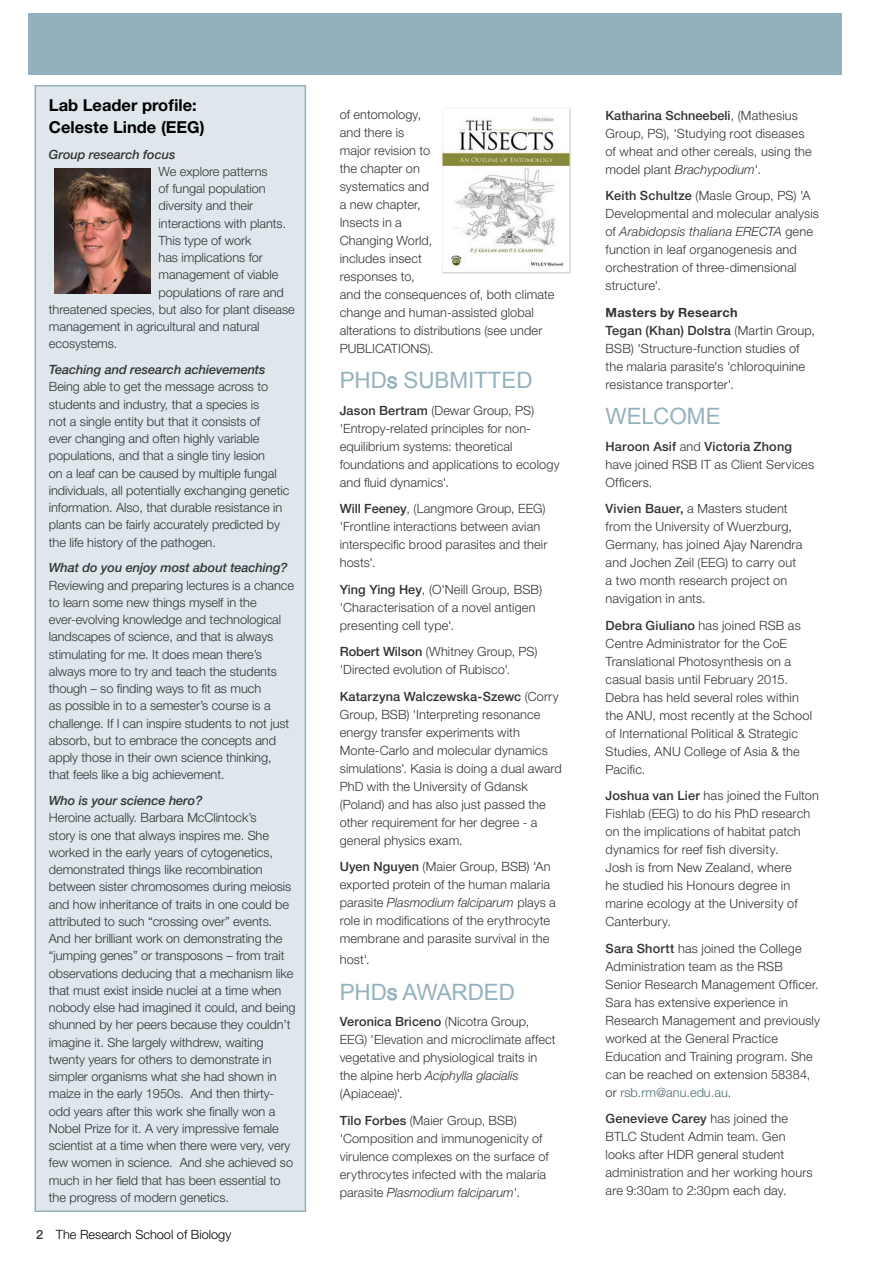
<style>
.page{position:relative;width:893px;height:1263px;background:#fff}
.page>*{position:absolute;margin:0;border:0;box-sizing:border-box;transform-origin:0 0}
.t1{font:22.5px "Arial";letter-spacing:-.005em;color:#95b1bd}
.t2{font:700 16.5px/21.5px "Helvetica Neue LT Std";color:#000}
.t3{font:300 12.75px/18px "Helvetica Neue LT Std";color:#333}
.t4{font:italic 500 12.75px "Helvetica Neue LT Std";letter-spacing:-.005em;color:#333}
.t5{font:300 12.75px "Helvetica Neue LT Std";color:#000}
.s1{font-weight:500;color:#333}
.s2{font-size:15.75px}
.s3{font-weight:500}
.s4{font-style:italic}
.s5{font-weight:700}
.s6{color:#4c6e78}
</style>
<div class="page">
<div style="left:35px;top:85px;width:271px;height:1127px;background:#dde7ec;border:2px solid #95b1bd"></div>
<div style="left:29px;top:14px;width:813px;height:61px;background:#94b0be"></div>
<svg style="left:387px;top:376px;width:10px;height:13px"></svg>
<svg style="left:387px;top:988px;width:10px;height:12px"></svg>
<img style="left:442px;top:108px;width:130px;height:165px">
<img style="left:54px;top:168px;width:96px;height:126px">
<p class="t2" style="left:49px;top:94px;width:157px">Lab Leader profile:<br>Celeste Linde (EEG)</p>
<p class="t4" style="left:49px;top:146px;width:128px">Group research focus</p>
<p class="t3" style="left:159px;top:162px;width:111px">We explore patterns</p>
<p class="t3" style="left:159px;top:179px;width:108px">of fungal population</p>
<p class="t3" style="left:159px;top:196px;width:96px">diversity and their</p>
<p class="t3" style="left:159px;top:214px;width:129px">interactions with plants.</p>
<p class="t3" style="left:159px;top:231px;width:94px">This type of work</p>
<p class="t3" style="left:159px;top:248px;width:106px">has implications for</p>
<p class="t3" style="left:159px;top:265px;width:121px">management of viable</p>
<p class="t3" style="left:159px;top:283px;width:127px">populations of rare and</p>
<p class="t3" style="left:49px;top:300px;width:247px">threatened species, but also for plant disease</p>
<p class="t3" style="left:49px;top:317px;width:212px">management in agricultural and natural</p>
<p class="t3" style="left:49px;top:334px;width:70px">ecosystems.</p>
<p class="t4" style="left:49px;top:362px;width:218px">Teaching and research achievements</p>
<p class="t3" style="left:49px;top:378px;width:242px;line-height:17.2px">Being able to get the message across to students and industry, that a species is<br>not a single entity but that it consists of<br>ever changing and often highly variable populations, and that a single tiny lesion<br>on a leaf can be caused by multiple fungal individuals, all potentially exchanging genetic information. Also, that durable resistance in plants can be fairly accurately predicted by the life history of the pathogen.</p>
<p class="t4" style="left:49px;top:560px;width:240px">What do you enjoy most about teaching?</p>
<p class="t3" style="left:49px;top:576px;width:247px;line-height:17.2px">Reviewing and preparing lectures is a chance to learn some new things myself in the ever-evolving knowledge and technological landscapes of science, and that is always stimulating for me. It does mean there’s always more to try and teach the students though – so finding ways to fit as much<br>as possible in to a semester’s course is a challenge. If I can inspire students to not just absorb, but to embrace the concepts and apply those in their own science thinking, that feels like a big achievement.</p>
<p class="t4" style="left:49px;top:793px;width:155px">Who is your science hero?</p>
<p class="t3" style="left:49px;top:809px;width:248px;line-height:17.2px">Heroine actually. Barbara McClintock’s<br>story is one that always inspires me. She worked in the early years of cytogenetics, demonstrated things like recombination between sister chromosomes during meiosis and how inheritance of traits in one could be attributed to such “crossing over” events.<br>And her brilliant work on demonstrating the “jumping genes” or transposons – from trait observations deducing that a mechanism like that must exist inside nuclei at a time when nobody else had imagined it could, and being shunned by her peers because they couldn’t imagine it. She largely withdrew, waiting twenty years for others to demonstrate in simpler organisms what she had shown in maize in the early 1950s. And then thirty&shy;odd years after this work she finally won a Nobel Prize for it. A very impressive female scientist at a time when there were very, very few women in science. And she achieved so much in her field that has been essential to the progress of modern genetics.</p>
<p class="t5" style="left:36px;top:1227px;width:197px"><span class="s1">2</span> The Research School of Biology</p>
<p class="t3" style="left:340px;top:105px;width:216px">of entomology,<br>and there is<br>major revision to<br>the chapter on<br>systematics and<br>a new chapter,<br>Insects in a<br>Changing World,<br>includes insect<br>responses to,<br>and the consequences of, both climate change and human-assisted global alterations to distributions (see under<br>PUBLICATIONS).</p>
<h1 class="t1" style="left:340px;top:365px;width:194px">PHD<span class="s2">s</span> SUBMITTED</h1>
<p class="t3" style="left:340px;top:401px;width:221px"><span class="s3">Jason Bertram</span> (Dewar Group, PS) 'Entropy-related principles for non&shy;equilibrium systems: theoretical foundations and applications to ecology and fluid dynamics'.</p>
<p class="t3" style="left:340px;top:499px;width:209px"><span class="s3">Will Feeney</span>, (Langmore Group, EEG) 'Frontline interactions between avian interspecific brood parasites and their hosts'.</p>
<p class="t3" style="left:340px;top:580px;width:204px"><span class="s3">Ying Ying Hey</span>, (O'Neill Group, BSB) 'Characterisation of a novel antigen presenting cell type'.</p>
<p class="t3" style="left:340px;top:642px;width:199px"><span class="s3">Robert Wilson</span> (Whitney Group, PS) 'Directed evolution of Rubisco'.</p>
<p class="t3" style="left:340px;top:687px;width:224px"><span class="s3">Katarzyna Walczewska-Szewc</span> (Corry Group, BSB) 'Interpreting resonance energy transfer experiments with Monte-Carlo and molecular dynamics simulations'. Kasia is doing a dual award PhD with the University of Gdansk (Poland) and has also just passed the other requirement for her degree - a general physics exam.</p>
<p class="t3" style="left:340px;top:857px;width:218px"><span class="s3">Uyen Nguyen</span> (Maier Group, BSB) 'An exported protein of the human malaria parasite <span class="s4">Plasmodium falciparum</span> plays a role in modifications of the erythrocyte membrane and parasite survival in the</p>
<p class="t3" style="left:340px;top:950px;width:32px">host'.</p>
<h1 class="t1" style="left:340px;top:977px;width:177px">PHD<span class="s2">s</span> AWARDED</h1>
<p class="t3" style="left:340px;top:1012px;width:217px"><span class="s3">Veronica Briceno</span> (Nicotra Group, EEG) 'Elevation and microclimate affect vegetative and physiological traits in the alpine herb <span class="s4">Aciphylla glacialis </span>(Apiaceae)'.</p>
<p class="t3" style="left:340px;top:1111px;width:210px"><span class="s3">Tilo Forbes</span> (Maier Group, BSB) 'Composition and immunogenicity of virulence complexes on the surface of erythrocytes infected with the malaria parasite <span class="s4">Plasmodium falciparum</span>'.</p>
<p class="t3" style="left:605px;top:106px;width:208px"><span class="s3">Katharina Schneebeli</span>, (Mathesius Group, PS), 'Studying root diseases of wheat and other cereals, using the model plant <span class="s4">Brachypodium</span>'.</p>
<p class="t3" style="left:605px;top:186px;width:215px"><span class="s3">Keith Schultze</span> (Masle Group, PS) 'A<br>Developmental and molecular analysis of <span class="s4">Arabidopsis thaliana ERECTA</span> gene function in leaf organogenesis and orchestration of three-dimensional structure'.</p>
<p class="t3" style="left:605px;top:303px;width:211px"><span class="s5">Masters by Research<br></span><span class="s3">Tegan (Khan) Dolstra</span> (Martin Group,<br>BSB) 'Structure-function studies of the malaria parasite's 'chloroquinine resistance transporter'.</p>
<h1 class="t1" style="left:605px;top:402px;width:117px">WELCOME</h1>
<p class="t3" style="left:605px;top:437px;width:210px"><span class="s3">Haroon Asif</span> and <span class="s3">Victoria Zhong </span>have joined RSB IT as Client Services<br>Officers.</p>
<p class="t3" style="left:605px;top:499px;width:198px"><span class="s3">Vivien Bauer,</span> a Masters student from the University of Wuerzburg,<br>Germany, has joined Ajay Narendra and Jochen Zeil (EEG) to carry out a two month research project on navigation in ants.</p>
<p class="t3" style="left:605px;top:616px;width:208px"><span class="s3">Debra Giuliano</span> has joined RSB as<br>Centre Administrator for the CoE<br>Translational Photosynthesis on a casual basis until February 2015.<br>Debra has held several roles within the ANU, most recently at the School of International Political &amp; Strategic<br>Studies, ANU College of Asia &amp; the<br>Pacific.</p>
<p class="t3" style="left:605px;top:786px;width:215px"><span class="s3">Joshua van Lier</span> has joined the Fulton<br>Fishlab (EEG) to do his PhD research on the implications of habitat patch dynamics for reef fish diversity.<br>Josh is from New Zealand, where<br>he studied his Honours degree in marine ecology at the University of<br>Canterbury.</p>
<p class="t3" style="left:605px;top:939px;width:216px"><span class="s3">Sara Shortt</span> has joined the College Administration team as the RSB Senior Research Management Officer.<br>Sara has extensive experience in Research Management and previously worked at the General Practice Education and Training program. She can be reached on extension 58384, or <span class="s6">rsb.rm@anu.edu.au</span>.</p>
<p class="t3" style="left:605px;top:1109px;width:209px"><span class="s3">Genevieve Carey</span> has joined the<br>BTLC Student Admin team. Gen looks after HDR general student administration and her working hours are 9:30am to 2:30pm each day.</p>
</div>
